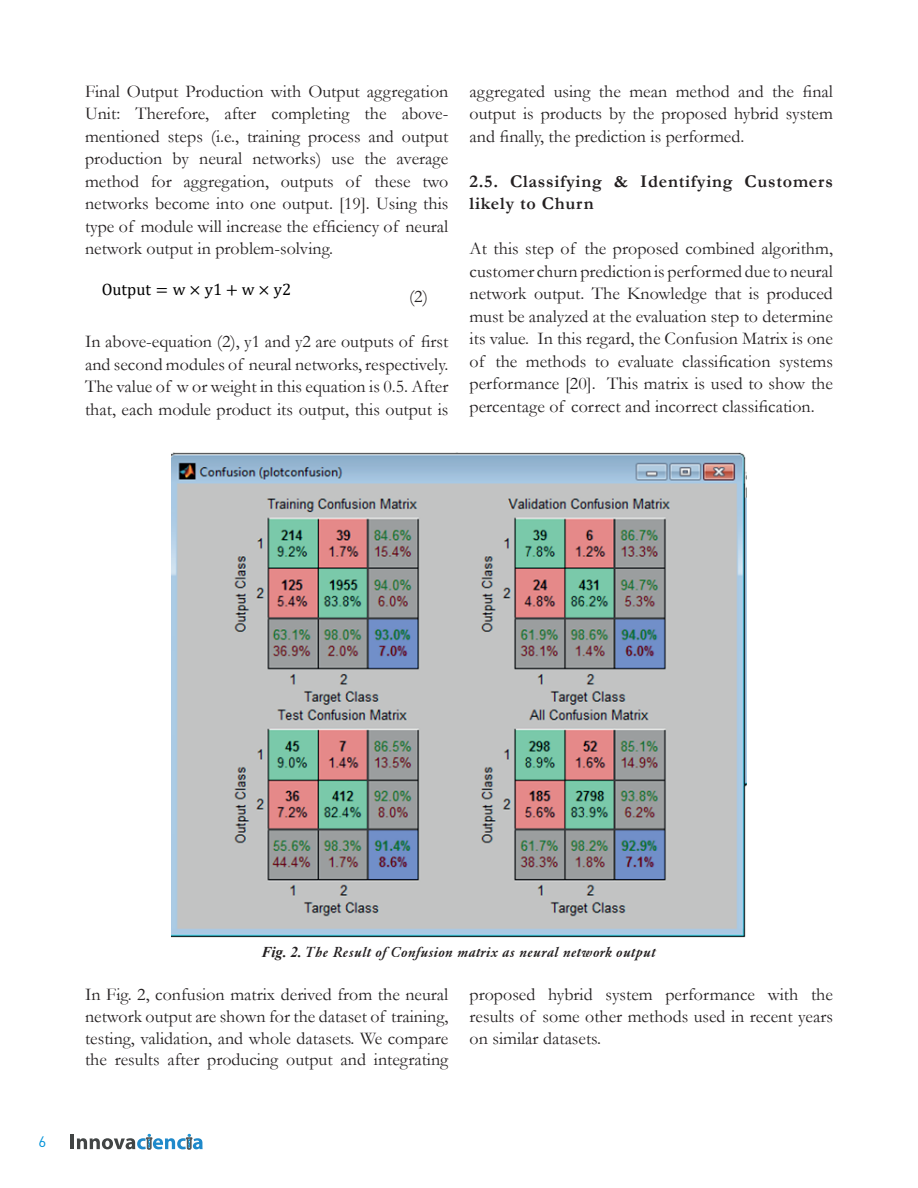
<style>
.page{position:relative;width:918px;height:1188px;background:#fff}
.page>*{position:absolute;margin:0;border:0;box-sizing:border-box;transform-origin:0 0}
.Text_wrd_6{font:18px/22.5px "Garamond";color:#231f20;text-align:justify}
.Heading_2_wrd_5{font:700 18px/22.5px "Garamond";letter-spacing:.04em;color:#231f20}
.t1{font:16.5px "Cambria Math";letter-spacing:.005em;color:#000001}
.figure_caption_wrd_1{font:italic 500 15px "Garamond";color:#231f20}
.t2{font:15px "DIN Pro";color:#0092d8}
.s1{font-family:"Times New Roman";font-weight:700}
</style>
<div class="page">
<hr style="left:71px;top:1134px;width:3px;height:15px;background:#424545">
<svg style="left:77px;top:1134px;width:126px;height:15px"></svg>
<img style="left:172px;top:452px;width:574px;height:485px">
<p class="Text_wrd_6" style="left:85px;top:79px;width:365px">Final Output Production with Output aggregation Unit: Therefore, after completing the above&shy;mentioned steps (i.e., training process and output production by neural networks) use the average method for aggregation, outputs of these two networks become into one output. [19]. Using this type of module will increase the efficiency of neural network output in problem-solving.</p>
<p class="t1" style="left:102px;top:280px;width:191px">Output=w×y1+w×y2</p>
<p class="Text_wrd_6" style="left:409px;top:285px;width:20px">(2)</p>
<p class="Text_wrd_6" style="left:85px;top:330px;width:365px">In above-equation (2), y1 and y2 are outputs of first and second modules of neural networks, respectively.<br>The value of w or weight in this equation is 0.5. After that, each module product its output, this output is</p>
<p class="Text_wrd_6" style="left:470px;top:79px;width:365px">aggregated using the mean method and the final output is products by the proposed hybrid system and finally, the prediction is performed.</p>
<p class="Heading_2_wrd_5" style="left:470px;top:170px;width:365px">2.5. Classifying &amp; Identifying Customers likely to Churn</p>
<p class="Text_wrd_6" style="left:470px;top:237px;width:365px">At this step of the proposed combined algorithm, customer churn prediction is performed due to neural network output. The Knowledge that is produced must be analyzed at the evaluation step to determine its value. In this regard, the Confusion Matrix is one of the methods to evaluate classification systems performance [20]. This matrix is used to show the percentage of correct and incorrect classification.</p>
<p class="t2" style="left:39px;top:1131px;width:9px">6</p>
<p class="figure_caption_wrd_1" style="left:261px;top:943px;width:397px"><span class="s1">Fig. 2.</span> The Result of Confusion matrix as neural network output</p>
<p class="Text_wrd_6" style="left:85px;top:983px;width:365px;line-height:21.6px">In Fig. 2, confusion matrix derived from the neural network output are shown for the dataset of training, testing, validation, and whole datasets. We compare the results after producing output and integrating</p>
<p class="Text_wrd_6" style="left:470px;top:983px;width:365px;line-height:21.6px">proposed hybrid system performance with the results of some other methods used in recent years on similar datasets.</p>
</div>
